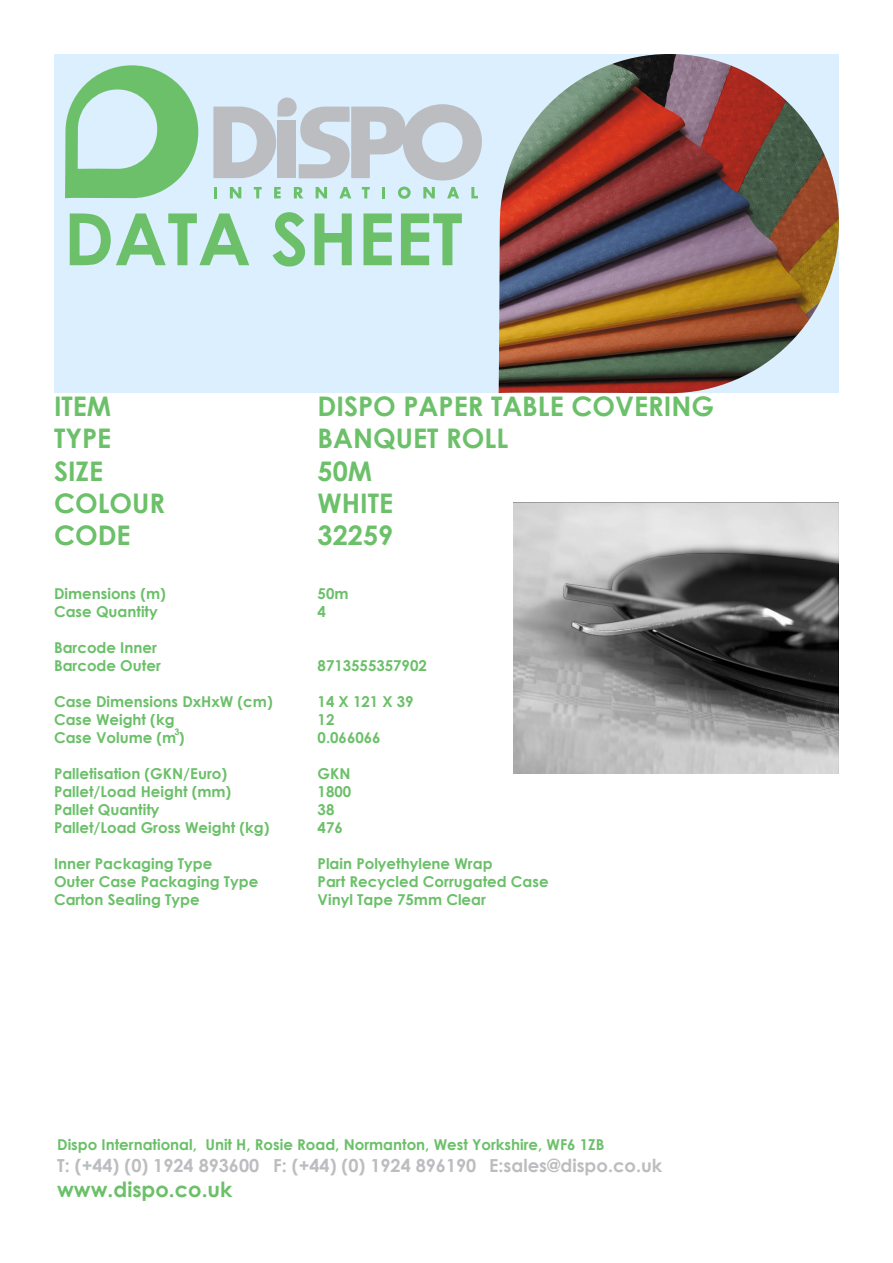
<style>
.page{position:relative;width:893px;height:1263px;background:#fff}
.page>*{position:absolute;margin:0;border:0;box-sizing:border-box;transform-origin:0 0}
.t1{font:700 72px "Century Gothic";color:#6bc069}
.t2{font:700 27px "Century Gothic";color:#6bc069}
.t3{font:700 21px "Century Gothic";color:#6bc069}
.t4{font:700 18px "Century Gothic";color:#bcbdc0}
.t5{font:700 15px/18px "Century Gothic";color:#6bc069}
.t6{font:700 9px "Century Gothic";color:#6bc069}
</style>
<div class="page">
<div style="left:54px;top:54px;width:785px;height:339px;background:#dbefff"></div>
<img style="left:499px;top:54px;width:340px;height:339px">
<svg style="left:214px;top:187px;width:3px;height:11px"></svg>
<svg style="left:230px;top:187px;width:11px;height:11px"></svg>
<svg style="left:254px;top:187px;width:8px;height:11px"></svg>
<svg style="left:274px;top:187px;width:7px;height:11px"></svg>
<svg style="left:294px;top:187px;width:9px;height:11px"></svg>
<svg style="left:316px;top:187px;width:11px;height:11px"></svg>
<svg style="left:339px;top:187px;width:12px;height:11px"></svg>
<svg style="left:362px;top:187px;width:8px;height:11px"></svg>
<svg style="left:382px;top:187px;width:3px;height:11px"></svg>
<svg style="left:398px;top:187px;width:13px;height:12px"></svg>
<svg style="left:423px;top:187px;width:12px;height:11px"></svg>
<svg style="left:447px;top:187px;width:12px;height:11px"></svg>
<svg style="left:471px;top:187px;width:7px;height:11px"></svg>
<svg style="left:65px;top:65px;width:133px;height:134px"></svg>
<svg style="left:213px;top:97px;width:269px;height:83px"></svg>
<img style="left:514px;top:503px;width:325px;height:271px">
<p class="t1" style="left:64px;top:184px;width:400px">DATA SHEET</p>
<p class="t2" style="left:54px;top:385px;width:59px">ITEM</p>
<p class="t2" style="left:54px;top:418px;width:59px">TYPE</p>
<p class="t2" style="left:54px;top:450px;width:51px">SIZE</p>
<p class="t2" style="left:54px;top:483px;width:113px">COLOUR</p>
<p class="t2" style="left:54px;top:515px;width:78px">CODE</p>
<p class="t5" style="left:54px;top:584px;width:113px">Dimensions (m)</p>
<p class="t5" style="left:54px;top:602px;width:105px">Case Quantity</p>
<p class="t5" style="left:54px;top:638px;width:104px">Barcode Inner</p>
<p class="t5" style="left:54px;top:656px;width:108px">Barcode Outer</p>
<p class="t5" style="left:54px;top:692px;width:220px">Case Dimensions DxHxW (cm)</p>
<p class="t5" style="left:54px;top:710px;width:122px">Case Weight (kg</p>
<p class="t5" style="left:54px;top:728px;width:132px">Case Volume (m )</p>
<p class="t5" style="left:54px;top:764px;width:175px">Palletisation (GKN/Euro)</p>
<p class="t5" style="left:54px;top:782px;width:179px">Pallet/Load Height (mm)</p>
<p class="t5" style="left:54px;top:800px;width:107px">Pallet Quantity</p>
<p class="t5" style="left:54px;top:818px;width:217px">Pallet/Load Gross Weight (kg)</p>
<p class="t5" style="left:54px;top:854px;width:206px">Inner Packaging Type<br>Outer Case Packaging Type</p>
<p class="t5" style="left:54px;top:890px;width:147px">Carton Sealing Type</p>
<p class="t6" style="left:174px;top:725px;width:7px">3</p>
<p class="t2" style="left:318px;top:385px;width:398px">DISPO PAPER TABLE COVERING</p>
<p class="t2" style="left:318px;top:418px;width:192px">BANQUET ROLL</p>
<p class="t2" style="left:318px;top:450px;width:56px">50M</p>
<p class="t2" style="left:318px;top:483px;width:77px">WHITE</p>
<p class="t2" style="left:318px;top:515px;width:77px">32259</p>
<p class="t5" style="left:318px;top:584px;width:32px">50m</p>
<p class="t5" style="left:318px;top:602px;width:10px">4</p>
<p class="t5" style="left:318px;top:656px;width:111px">8713555357902</p>
<p class="t5" style="left:318px;top:692px;width:98px">14 X 121 X 39</p>
<p class="t5" style="left:318px;top:710px;width:18px">12</p>
<p class="t5" style="left:318px;top:728px;width:64px">0.066066</p>
<p class="t5" style="left:318px;top:764px;width:35px">GKN</p>
<p class="t5" style="left:318px;top:782px;width:35px">1800</p>
<p class="t5" style="left:318px;top:800px;width:18px">38</p>
<p class="t5" style="left:318px;top:818px;width:27px">476</p>
<p class="t5" style="left:318px;top:854px;width:176px">Plain Polyethylene Wrap</p>
<p class="t5" style="left:318px;top:872px;width:232px">Part Recycled Corrugated Case</p>
<p class="t5" style="left:318px;top:890px;width:170px">Vinyl Tape 75mm Clear</p>
<p class="t5" style="left:57px;top:1135px;width:549px">Dispo International, Unit H, Rosie Road, Normanton, West Yorkshire, WF6 1ZB</p>
<p class="t4" style="left:57px;top:1151px;width:607px">T: (+44) (0) 1924 893600 F: (+44) (0) 1924 896190 E:sales@dispo.co.uk</p>
<p class="t3" style="left:57px;top:1173px;width:177px">www.dispo.co.uk</p>
</div>
